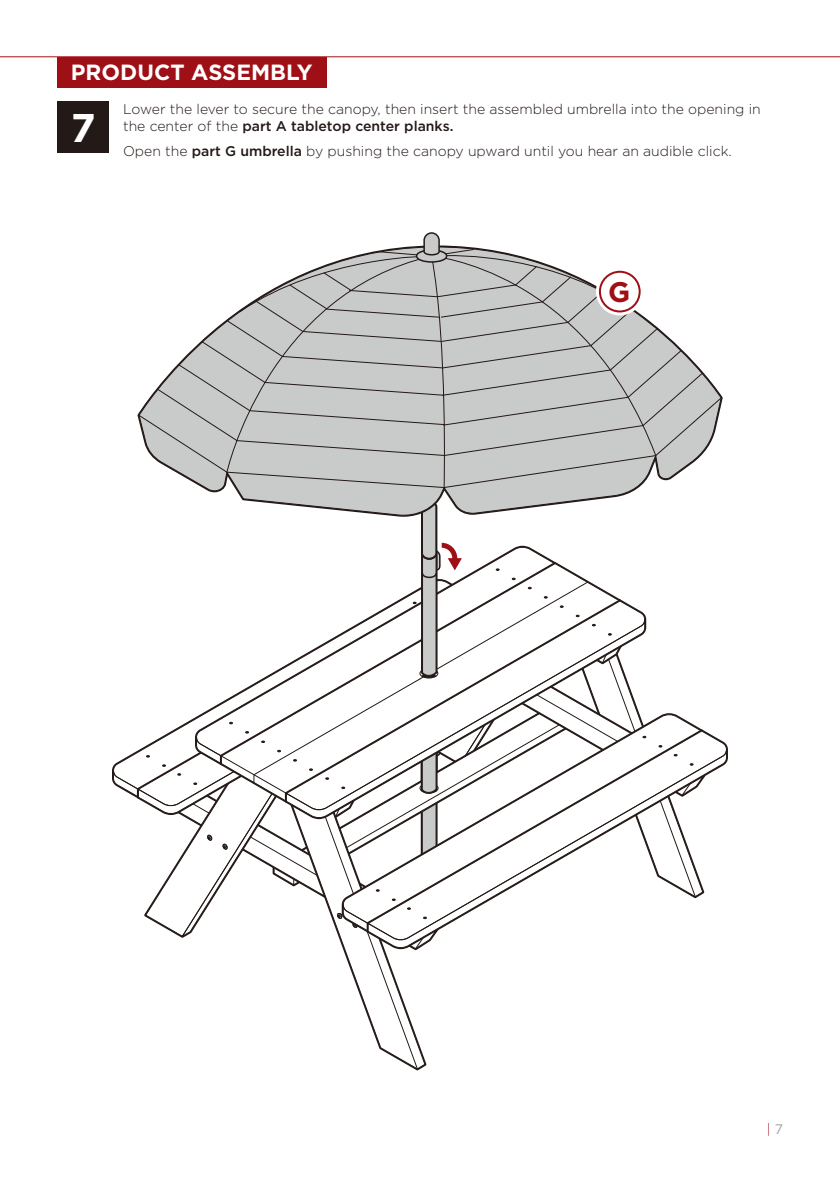
<style>
.page{position:relative;width:840px;height:1191px;background:#fff}
.page>*{position:absolute;margin:0;border:0;box-sizing:border-box;transform-origin:0 0}
.t1{font:700 40px "Gotham";color:#fff}
.t2{font:700 28.2px "Gotham";color:#9f0f16}
.t3{font:700 22px "Gotham";color:#fff}
.t4{font:300 14px/16.8px "Gotham";color:#231916}
.t5{font:300 13.8px "Gotham";color:#9f0f16}
.s1{font-weight:500}
.s2{font-weight:400;color:#9fa0a0}
</style>
<div class="page">
<div style="left:57px;top:57px;width:269px;height:30px;background:#9f0f16"></div>
<hr style="left:0;top:56px;width:839px;height:1px;background:#9f0f16">
<div style="left:57px;top:101px;width:51px;height:52px;background:#231916"></div>
<svg style="left:695px;top:730px;width:31px;height:169px"></svg>
<svg style="left:113px;top:517px;width:582px;height:552px"></svg>
<svg style="left:238px;top:493px;width:392px;height:24px"></svg>
<svg style="left:138px;top:232px;width:584px;height:261px"></svg>
<div style="left:598px;top:271px;width:42px;height:41px;border:2px solid #9f0f16;border-radius:50%"></div>
<h3 class="t3" style="left:71px;top:58px;width:243px">PRODUCT ASSEMBLY</h3>
<h1 class="t1" style="left:71px;top:101px;width:26px">7</h1>
<p class="t4" style="left:123px;top:100px;width:638px">Lower the lever to secure the canopy, then insert the assembled umbrella into the opening in the center of the <span class="s1">part A tabletop center planks.</span></p>
<p class="t4" style="left:123px;top:142px;width:610px">Open the <span class="s1">part G umbrella</span> by pushing the canopy upward until you hear an audible click.</p>
<h2 class="t2" style="left:608px;top:273px;width:24px">G</h2>
<p class="t5" style="left:766px;top:1120px;width:18px">| <span class="s2">7</span></p>
</div>
